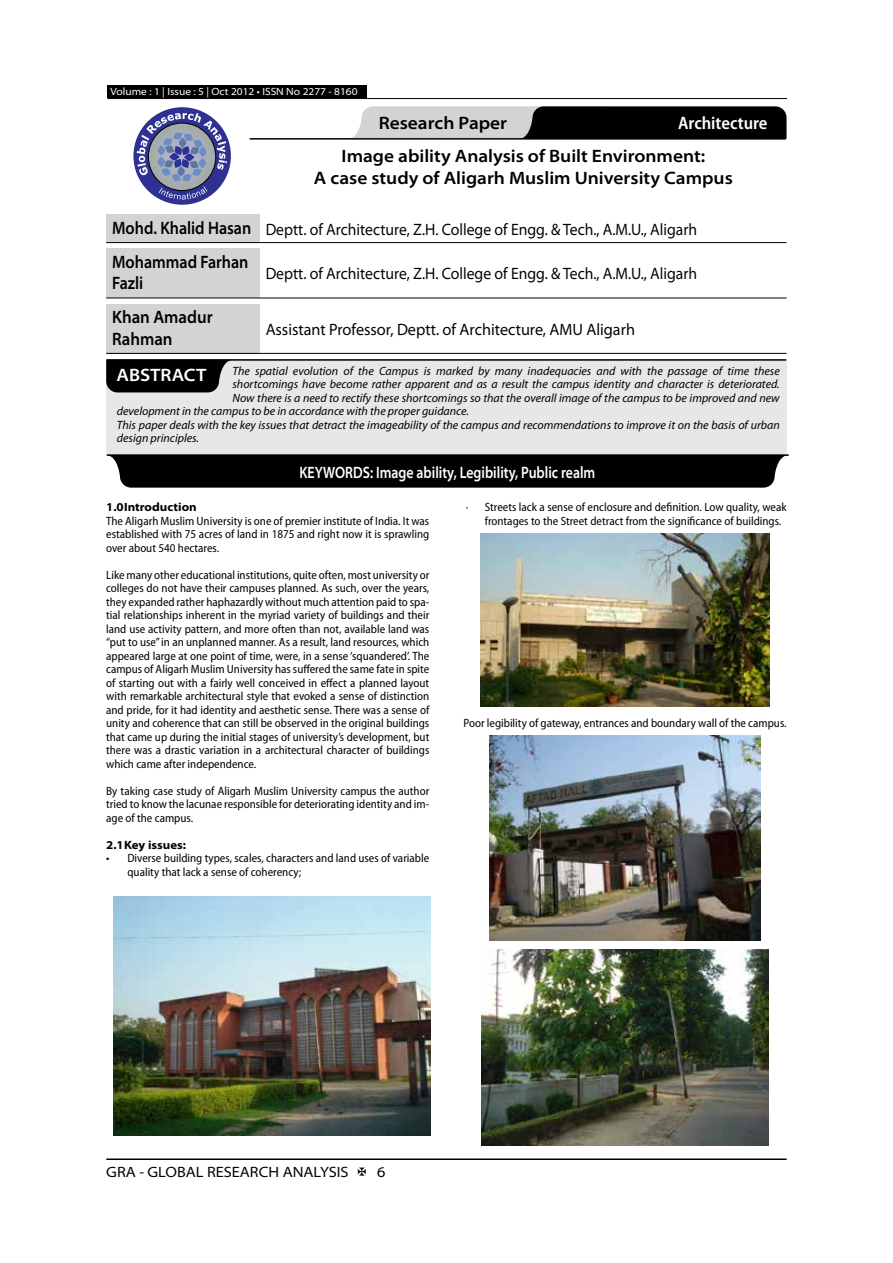
<style>
.page{position:relative;width:893px;height:1263px;background:#fff}
.page>*{position:absolute;margin:0;border:0;box-sizing:border-box;transform-origin:0 0}
.t1{font:600 semi-expanded 18px/21.6px "Myriad Pro";color:#000;text-align:center}
.t2{font:600 semi-expanded 18px/21.6px "Myriad Pro";color:#000;scale:.83 1}
.t3{font:600 semi-expanded 18px/21.6px "Myriad Pro";color:#000;scale:.87 1}
.t4{font:600 semi-condensed 18px "Myriad Pro";color:#fff}
.t5{font:600 semi-expanded 18px "Myriad Pro";color:#fff}
.t6{font:semi-expanded 16.5px "Myriad Pro";color:#000;scale:.87 1}
.t7{font:semi-expanded 16.5px "Myriad Pro";color:#000;scale:.9 1}
.t8{font:600 semi-expanded 16.5px "Myriad Pro";color:#fff;scale:.78 1}
.t9{font:semi-expanded 15px "Myriad Pro";color:#000}
.t10{font:semi-condensed 12px/13.5px "Myriad Pro";color:#000;text-align:justify}
.t11{font:italic 12px "Myriad Pro";color:#000}
.t12{font:700 semi-expanded 12px "Myriad Pro";color:#000}
.t13{font:semi-expanded 10.5px "Myriad Pro";color:#fff}
.s1{font-weight:600;font-size:18px}
</style>
<div class="page">
<hr style="left:106px;top:1158px;width:681px;height:2px;background:#000">
<div style="left:107px;top:85px;width:260px;height:13px;background:#000"></div>
<hr style="left:107px;top:98px;width:680px;height:1px;background:#000">
<svg style="left:352px;top:106px;width:434px;height:33px;background:#595a5a"></svg>
<hr style="left:250px;top:138px;width:535px;height:2px;background:#000">
<div style="left:133px;top:107px;width:98px;height:98px;background:#2e3092;border-radius:50%"></div>
<svg style="left:137px;top:113px;width:90px;height:87px"></svg>
<div style="left:106px;top:215px;width:154px;height:28px;background:#d1d3d4"></div>
<hr style="left:106px;top:242px;width:154px;height:1px;background:#000">
<hr style="left:260px;top:242px;width:526px;height:1px;background:#000">
<div style="left:106px;top:248px;width:154px;height:50px;background:#d1d3d4"></div>
<hr style="left:106px;top:298px;width:154px;height:1px;background:#000">
<hr style="left:260px;top:298px;width:526px;height:1px;background:#000">
<div style="left:106px;top:304px;width:154px;height:49px;background:#d1d3d4"></div>
<hr style="left:106px;top:353px;width:154px;height:1px;background:#000">
<hr style="left:260px;top:353px;width:526px;height:1px;background:#000">
<div style="left:106px;top:359px;width:680px;height:95px;background:#e6e7e8"></div>
<hr style="left:107px;top:359px;width:679px;height:2px;background:#000">
<svg style="left:106px;top:360px;width:126px;height:32px;background:#161616"></svg>
<hr style="left:107px;top:454px;width:681px;height:2px;background:#000">
<svg style="left:107px;top:455px;width:681px;height:33px;background:#121212"></svg>
<div style="left:139px;top:465px;width:617px;height:14px;background:#000"></div>
<img style="left:114px;top:897px;width:316px;height:238px">
<img style="left:480px;top:533px;width:290px;height:173px">
<img style="left:490px;top:736px;width:270px;height:204px">
<img style="left:481px;top:949px;width:288px;height:196px">
<p class="t13" style="left:110px;top:86px;width:249px">Volume : 1 | Issue : 5 | Oct 2012 • ISSN No 2277 - 8160</p>
<h1 class="t1" style="left:379px;top:113px;width:130px">Research Paper</h1>
<h1 class="t4" style="left:678px;top:113px;width:91px">Architecture</h1>
<h1 class="t1" style="left:314px;top:146px;width:421px">Image ability Analysis of Built Environment:<br>A case study of Aligarh Muslim University Campus</h1>
<h2 class="t6" style="left:112px;top:220px;width:674px"><span class="s1">Mohd. Khalid Hasan</span> Deptt. of Architecture, Z.H. College of Engg. &amp; Tech., A.M.U., Aligarh</h2>
<h1 class="t2" style="left:112px;top:251px;width:166px">Mohammad Farhan<br>Fazli</h1>
<h2 class="t6" style="left:266px;top:265px;width:497px">Deptt. of Architecture, Z.H. College of Engg. &amp; Tech., A.M.U., Aligarh</h2>
<h1 class="t3" style="left:112px;top:307px;width:117px">Khan Amadur<br>Rahman</h1>
<h2 class="t7" style="left:266px;top:320px;width:412px">Assistant Professor, Deptt. of Architecture, AMU Aligarh</h2>
<p class="t11" style="left:232px;top:364px;width:549px">The spatial evolution of the Campus is marked by many inadequacies and with the passage of time these</p>
<p class="t11" style="left:232px;top:378px;width:549px">shortcomings have become rather apparent and as a result the campus identity and character is deteriorated.</p>
<p class="t11" style="left:232px;top:391px;width:549px">Now there is a need to rectify these shortcomings so that the overall image of the campus to be improved and new</p>
<p class="t11" style="left:117px;top:405px;width:354px">development in the campus to be in accordance with the proper guidance.</p>
<p class="t11" style="left:117px;top:418px;width:664px">This paper deals with the key issues that detract the imageability of the campus and recommendations to improve it on the basis of urban</p>
<p class="t11" style="left:117px;top:432px;width:84px">design principles.</p>
<h1 class="t5" style="left:116px;top:365px;width:92px">ABSTRACT</h1>
<h2 class="t8" style="left:299px;top:463px;width:381px">KEYWORDS: Image ability, Legibility, Public realm</h2>
<p class="t12" style="left:106px;top:500px;width:92px">1.0Introduction</p>
<p class="t10" style="left:106px;top:514px;width:325px">The Aligarh Muslim University is one of premier institute of India. It was established with 75 acres of land in 1875 and right now it is sprawling over about 540 hectares.</p>
<p class="t10" style="left:106px;top:568px;width:325px">Like many other educational institutions, quite often, most university or colleges do not have their campuses planned. As such, over the years, they expanded rather haphazardly without much attention paid to spa&shy;tial relationships inherent in the myriad variety of buildings and their land use activity pattern, and more often than not, available land was “put to use” in an unplanned manner. As a result, land resources, which appeared large at one point of time, were, in a sense ‘squandered’. The campus of Aligarh Muslim University has suffered the same fate in spite of starting out with a fairly well conceived in effect a planned layout with remarkable architectural style that evoked a sense of distinction and pride, for it had identity and aesthetic sense. There was a sense of unity and coherence that can still be observed in the original buildings that came up during the initial stages of university’s development, but there was a drastic variation in a architectural character of buildings which came after independence.</p>
<p class="t10" style="left:106px;top:784px;width:325px">By taking case study of Aligarh Muslim University campus the author tried to know the lacunae responsible for deteriorating identity and im&shy;age of the campus.</p>
<p class="t12" style="left:106px;top:838px;width:81px">2.1Key issues:</p>
<p class="t10" style="left:127px;top:852px;width:303px;text-indent:-21px">• Diverse building types, scales, characters and land uses of variable quality that lack a sense of coherency;</p>
<p class="t10" style="left:485px;top:501px;width:303px;text-indent:-19px">· Streets lack a sense of enclosure and definition. Low quality, weak frontages to the Street detract from the significance of buildings.</p>
<p class="t10" style="left:463px;top:717px;width:325px">Poor legibility of gateway, entrances and boundary wall of the campus.</p>
<p class="t9" style="left:106px;top:1164px;width:244px">GRA - GLOBAL RESEARCH ANALYSIS</p>
<p class="t9" style="left:377px;top:1164px;width:10px">6</p>
</div>
